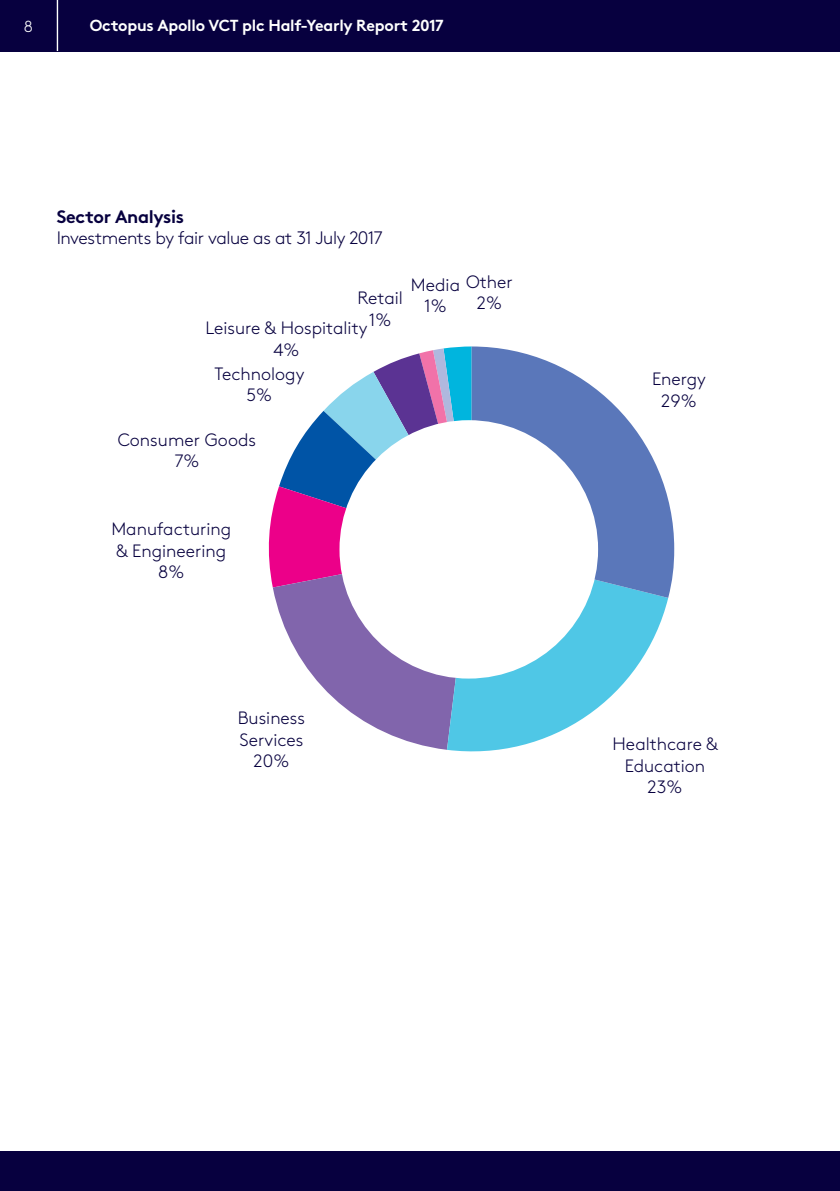
<style>
.page{position:relative;width:840px;height:1191px;background:#fff}
.page>*{position:absolute;margin:0;border:0;box-sizing:border-box;transform-origin:0 0}
.t1{font:300 18px "Brown";letter-spacing:-.025em;color:#07003f}
.t2{font:700 18px "Brown";letter-spacing:-.02em;color:#07003f}
.t3{font:300 17.8px/21.4px "Brown";color:#07003f;text-align:center}
.t4{font:700 16px "Brown";letter-spacing:-.015em;color:#fff}
.t5{font:300 16px "Brown";color:#fff}
</style>
<div class="page">
<div style="left:0;top:0;width:839px;height:51px;background:#07003f"></div>
<hr style="left:57px;top:0;width:1px;height:51px;background:#fff">
<div style="left:0;top:1151px;width:839px;height:40px;background:#07003f"></div>
<svg style="left:268px;top:346px;width:203px;height:404px"></svg>
<svg style="left:446px;top:598px;width:221px;height:154px;fill:#4fc7e6"></svg>
<svg style="left:471px;top:346px;width:202px;height:252px;fill:#5a77ba"></svg>
<div style="left:339px;top:420px;width:258px;height:258px;background:#fff;border-radius:50%"></div>
<p class="t5" style="left:24px;top:14px;width:11px">8</p>
<p class="t4" style="left:90px;top:13px;width:355px">Octopus Apollo VCT plc Half-Yearly Report 2017</p>
<p class="t2" style="left:57px;top:202px;width:129px">Sector Analysis</p>
<p class="t1" style="left:57px;top:225px;width:327px">Investments by fair value as at 31 July 2017</p>
<p class="t3" style="left:357px;top:286px;width:47px">Retail<br>1%</p>
<p class="t3" style="left:205px;top:316px;width:163px">Leisure &amp; Hospitality<br>4%</p>
<p class="t3" style="left:214px;top:362px;width:91px">Technology<br>5%</p>
<p class="t3" style="left:410px;top:272px;width:51px">Media<br>1%</p>
<p class="t3" style="left:465px;top:270px;width:48px">Other<br>2%</p>
<p class="t3" style="left:118px;top:427px;width:140px">Consumer Goods<br>7%</p>
<p class="t3" style="left:111px;top:517px;width:121px">Manufacturing &amp; Engineering<br>8%</p>
<p class="t3" style="left:237px;top:706px;width:69px">Business<br>Services<br>20%</p>
<p class="t3" style="left:651px;top:367px;width:55px">Energy<br>29%</p>
<p class="t3" style="left:612px;top:732px;width:107px">Healthcare &amp;<br>Education<br>23%</p>
</div>
